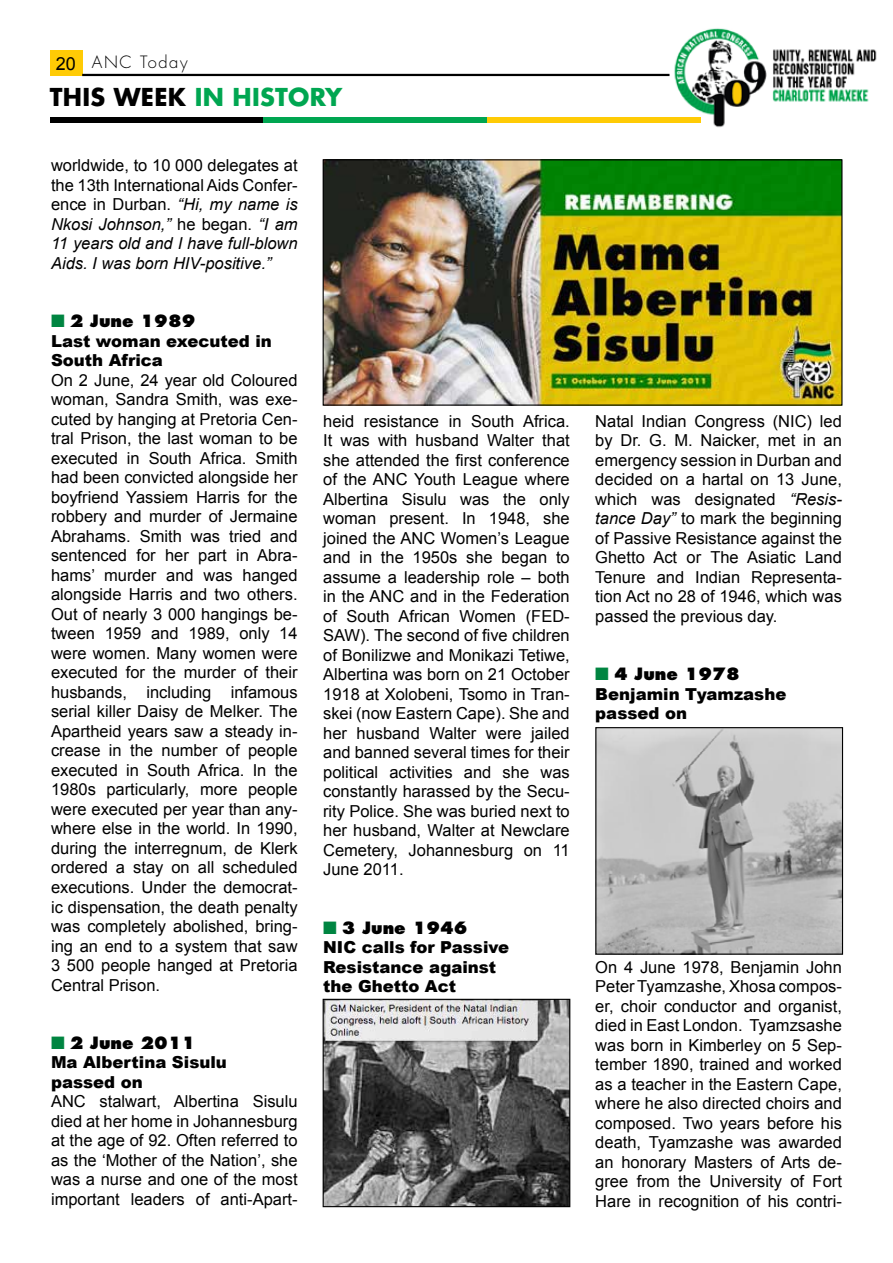
<style>
.page{position:relative;width:893px;height:1263px;background:#fff}
.page>*{position:absolute;margin:0;border:0;box-sizing:border-box;transform-origin:0 0}
.t1{font:700 24px "Futura Std";letter-spacing:.01em;color:#00a651}
.t2{font:16.5px/19.5px "Arial";color:#000;text-align:justify}
.t3{font:italic 16.5px/19.5px "Arial";color:#000;text-align:justify}
.t4{font:900 16.5px/19.5px "Arial";color:#000}
.t5{font:800 16.5px "Futura Std";color:#000}
.t6{font:300 16.5px "Futura Std";letter-spacing:.1em;color:#000}
.s1{font-family:"Arial";font-weight:400;font-size:18px}
.s2{color:#000}
.s3{font-style:normal}
.s4{color:#008541}
.s5{font-style:italic}
</style>
<div class="page">
<div style="left:50px;top:51px;width:32px;height:25px;background:#ffcb05"></div>
<img style="left:666px;top:28px;width:211px;height:100px">
<hr style="left:82px;top:74px;width:587px;height:2px;background:#000">
<div style="left:50px;top:117px;width:213px;height:6px;background:#000"></div>
<div style="left:263px;top:117px;width:224px;height:6px;background:#00a651"></div>
<div style="left:487px;top:117px;width:214px;height:6px;background:#ffcb05"></div>
<img style="left:325px;top:161px;width:515px;height:243px">
<div style="left:323px;top:159px;width:519px;height:247px;border:1px solid #000"></div>
<img style="left:325px;top:1001px;width:243px;height:204px">
<div style="left:323px;top:999px;width:247px;height:208px;border:1px solid #000"></div>
<img style="left:597px;top:729px;width:244px;height:224px">
<div style="left:595px;top:727px;width:248px;height:228px;border:1px solid #000"></div>
<p class="t6" style="left:56px;top:52px;width:133px"><span class="s1">20</span> ANC Today</p>
<h1 class="t1" style="left:50px;top:81px;width:294px"><span class="s2">THIS WEEK</span> IN HISTORY</h1>
<p class="t3" style="left:51px;top:156px;width:248px"><span class="s3">worldwide, to 10 000 delegates at the 13th International Aids Confer&shy;ence in Durban.</span> “Hi, my name is Nkosi Johnson,” <span class="s3">he began.</span> “I am 11 years old and I have full-blown Aids. I was born HIV-positive.”</p>
<p class="t5" style="left:51px;top:311px;width:146px"><span class="s4">■</span> 2 June 1989</p>
<p class="t4" style="left:51px;top:331px;width:222px">Last woman executed in<br>South Africa</p>
<p class="t2" style="left:51px;top:370px;width:248px">On 2 June, 24 year old Coloured woman, Sandra Smith, was exe&shy;cuted by hanging at Pretoria Cen&shy;tral Prison, the last woman to be executed in South Africa. Smith had been convicted alongside her boyfriend Yassiem Harris for the robbery and murder of Jermaine Abrahams. Smith was tried and sentenced for her part in Abra&shy;hams’ murder and was hanged alongside Harris and two others.<br>Out of nearly 3 000 hangings be&shy;tween 1959 and 1989, only 14 were women. Many women were executed for the murder of their husbands, including infamous serial killer Daisy de Melker. The Apartheid years saw a steady in&shy;crease in the number of people executed in South Africa. In the 1980s particularly, more people were executed per year than any&shy;where else in the world. In 1990, during the interregnum, de Klerk ordered a stay on all scheduled executions. Under the democrat&shy;ic dispensation, the death penalty was completely abolished, bring&shy;ing an end to a system that saw 3 500 people hanged at Pretoria Central Prison.</p>
<p class="t5" style="left:51px;top:1032px;width:146px"><span class="s4">■</span> 2 June 2011</p>
<p class="t4" style="left:51px;top:1052px;width:177px">Ma Albertina Sisulu passed on</p>
<p class="t2" style="left:51px;top:1092px;width:248px">ANC stalwart, Albertina Sisulu died at her home in Johannesburg at the age of 92. Often referred to as the ‘Mother of the Nation’, she was a nurse and one of the most important leaders of anti-Apart-</p>
<p class="t2" style="left:323px;top:411px;width:248px">heid resistance in South Africa.<br>It was with husband Walter that she attended the first conference of the ANC Youth League where Albertina Sisulu was the only woman present. In 1948, she joined the ANC Women’s League and in the 1950s she began to assume a leadership role – both in the ANC and in the Federation of South African Women (FED-SAW). The second of five children of Bonilizwe and Monikazi Tetiwe, Albertina was born on 21 October 1918 at Xolobeni, Tsomo in Tran&shy;skei (now Eastern Cape). She and her husband Walter were jailed and banned several times for their political activities and she was constantly harassed by the Secu&shy;rity Police. She was buried next to her husband, Walter at Newclare Cemetery, Johannesburg on 11<br>June 2011.</p>
<p class="t5" style="left:323px;top:917px;width:146px"><span class="s4">■</span> 3 June 1946</p>
<p class="t4" style="left:323px;top:937px;width:188px">NIC calls for Passive<br>Resistance against the Ghetto Act</p>
<p class="t2" style="left:595px;top:411px;width:248px">Natal Indian Congress (NIC) led by Dr. G. M. Naicker, met in an emergency session in Durban and decided on a hartal on 13 June, which was designated <span class="s5">“Resis&shy;tance Day”</span> to mark the beginning of Passive Resistance against the Ghetto Act or The Asiatic Land Tenure and Indian Representa&shy;tion Act no 28 of 1946, which was passed the previous day.</p>
<p class="t5" style="left:595px;top:664px;width:146px"><span class="s4">■</span> 4 June 1978</p>
<p class="t4" style="left:595px;top:684px;width:193px">Benjamin Tyamzashe passed on</p>
<p class="t2" style="left:595px;top:957px;width:248px">On 4 June 1978, Benjamin John Peter Tyamzashe, Xhosa compos&shy;er, choir conductor and organist, died in East London. Tyamzsashe was born in Kimberley on 5 Sep&shy;tember 1890, trained and worked as a teacher in the Eastern Cape, where he also directed choirs and composed. Two years before his death, Tyamzashe was awarded an honorary Masters of Arts de&shy;gree from the University of Fort Hare in recognition of his contri-</p>
</div>
